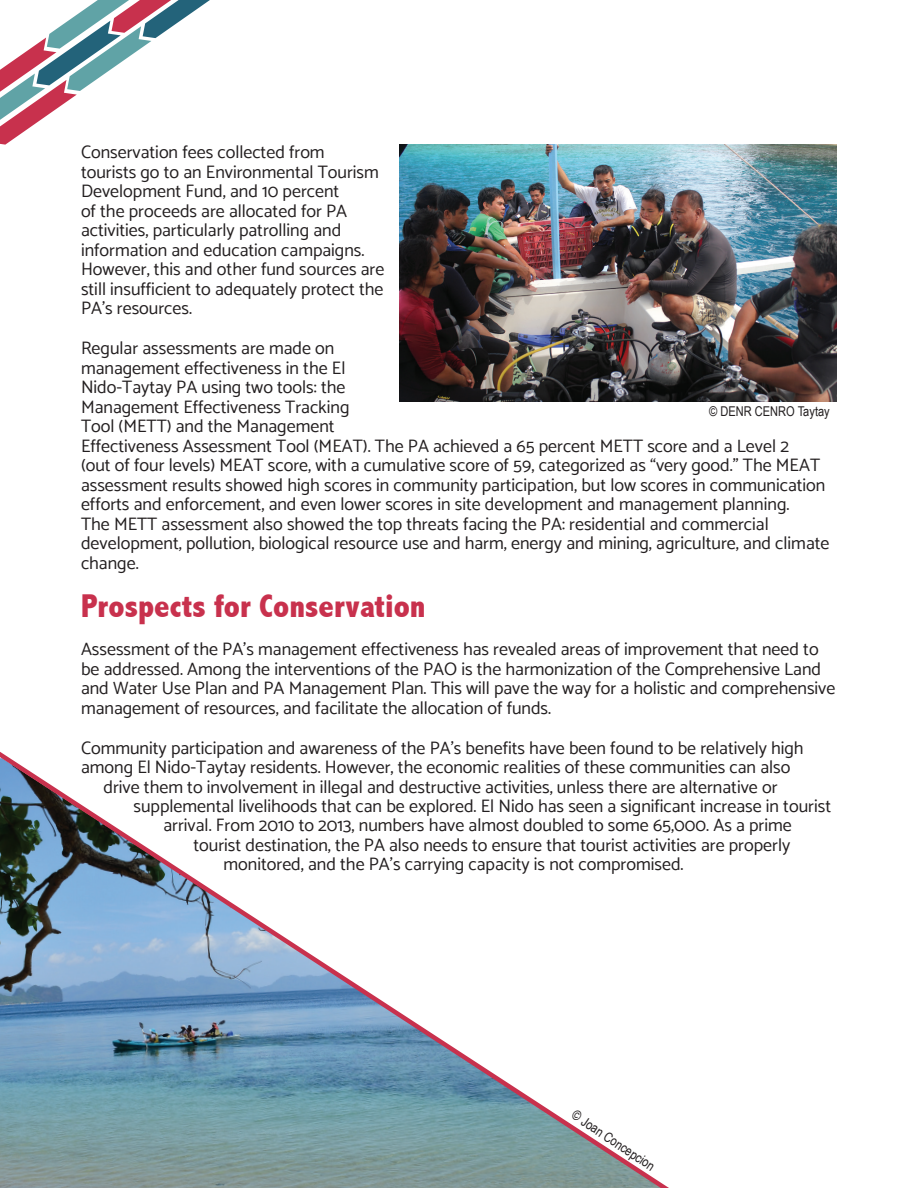
<style>
.page{position:relative;width:918px;height:1188px;background:#fff}
.page>*{position:absolute;margin:0;border:0;box-sizing:border-box;transform-origin:0 0}
.t1{font:800 condensed 33px "Abadi";color:#c8314d}
.t2{font:18px/19.5px "Catamaran";color:#231f20}
.t3{font:13.5px "Arial Narrow";color:#231f20}
</style>
<div class="page">
<svg style="left:0;top:0;width:210px;height:145px"></svg>
<img style="left:400px;top:145px;width:437px;height:256px">
<svg style="left:0;top:752px;width:669px;height:436px"></svg>
<p class="t2" style="left:81px;top:143px;width:305px">Conservation fees collected from tourists go to an Environmental Tourism Development Fund, and 10 percent<br>of the proceeds are allocated for PA activities, particularly patrolling and information and education campaigns.<br>However, this and other fund sources are still insufficient to adequately protect the PA’s resources.</p>
<p class="t2" style="left:81px;top:338px;width:750px">Regular assessments are made on<br>management effectiveness in the El<br>Nido-Taytay PA using two tools: the<br>Management Effectiveness Tracking<br>Tool (METT) and the Management<br>Effectiveness Assessment Tool (MEAT). The PA achieved a 65 percent METT score and a Level 2<br>(out of four levels) MEAT score, with a cumulative score of 59, categorized as “very good.” The MEAT assessment results showed high scores in community participation, but low scores in communication efforts and enforcement, and even lower scores in site development and management planning.<br>The METT assessment also showed the top threats facing the PA: residential and commercial development, pollution, biological resource use and harm, energy and mining, agriculture, and climate change.</p>
<p class="t3" style="left:709px;top:401px;width:122px">© DENR CENRO Taytay</p>
<h1 class="t1" style="left:81px;top:587px;width:346px">Prospects for Conservation</h1>
<p class="t2" style="left:81px;top:639px;width:756px">Assessment of the PA’s management effectiveness has revealed areas of improvement that need to be addressed. Among the interventions of the PAO is the harmonization of the Comprehensive Land and Water Use Plan and PA Management Plan. This will pave the way for a holistic and comprehensive management of resources, and facilitate the allocation of funds.</p>
<p class="t2" style="left:81px;top:738px;width:724px">Community participation and awareness of the PA’s benefits have been found to be relatively high</p>
<p class="t2" style="left:81px;top:757px;width:711px">among El Nido-Taytay residents. However, the economic realities of these communities can also</p>
<p class="t2" style="left:104px;top:777px;width:676px">drive them to involvement in illegal and destructive activities, unless there are alternative or</p>
<p class="t2" style="left:134px;top:796px;width:699px">supplemental livelihoods that can be explored. El Nido has seen a significant increase in tourist</p>
<p class="t2" style="left:164px;top:816px;width:630px">arrival. From 2010 to 2013, numbers have almost doubled to some 65,000. As a prime</p>
<p class="t2" style="left:194px;top:835px;width:598px">tourist destination, the PA also needs to ensure that tourist activities are properly</p>
<p class="t2" style="left:224px;top:855px;width:462px">monitored, and the PA’s carrying capacity is not compromised.</p>
<p class="t3" style="left:579px;top:1105px;width:98px;rotate:34deg">© Joan Concepcion</p>
</div>
